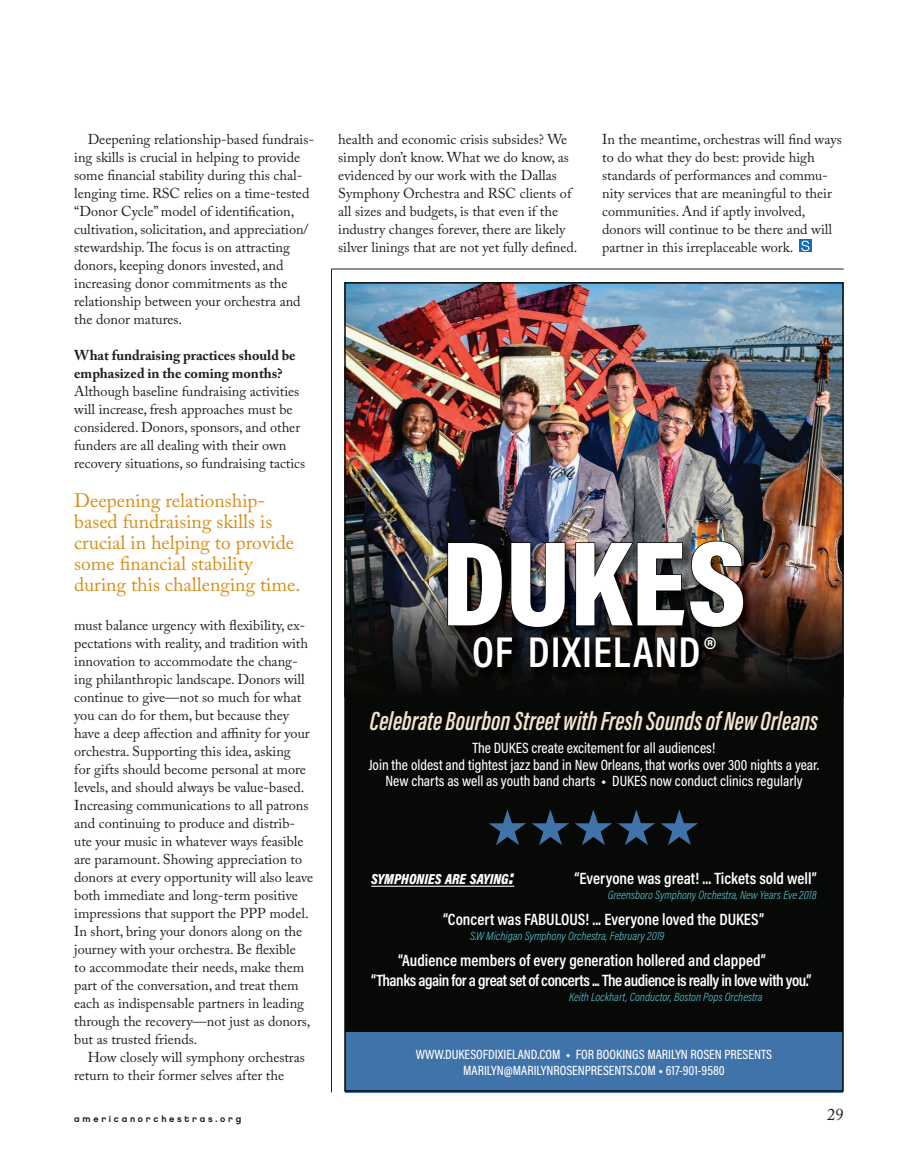
<style>
.page{position:relative;width:918px;height:1175px;background:#fff}
.page>*{position:absolute;margin:0;border:0;box-sizing:border-box;transform-origin:0 0}
.t1{font:900 121.95px "Acumin Pro Cond";color:#fff}
.t2{font:600 43.5px "Acumin Pro Cond";letter-spacing:.025em;color:#fff}
.t3{font:italic 600 27px "Acumin Pro Extra Cond";color:#f3e4cf}
.dept_callout{font:19.5px/21px "Adobe Caslon Pro";color:#d68e19}
.t4{font:600 16.5px/19.8px "Acumin Pro Cond";letter-spacing:-.02em;color:#fff}
.t5{font:600 16.5px "Acumin Pro Cond";color:#fff}
.t6{font:16.5px "Adobe Caslon Pro";color:#231f20}
.t7{font:500 15px/16.5px "Acumin Pro Cond";color:#fff;text-align:center}
.t8{font:italic 900 14.7px "Acumin Pro Cond";color:#fff}
.dept_body_no_indent{font:14.25px/18px "Adobe Caslon Pro";color:#231f20}
.dept_body{font:14.25px/18px "Adobe Caslon Pro";color:#231f20}
.t9{font:500 13.5px/16.2px "Acumin Pro Cond";color:#fff;text-align:center}
.t10{font:italic 300 12px "Acumin Pro Cond";color:#57c6d4}
.t11{font:9px "Chalet New York Nineteen Eighty";letter-spacing:.3em;color:#231f20}
.s1{font-weight:700}
.s2{font-size:21px}
</style>
<div class="page">
<svg style="left:800px;top:240px;width:12px;height:12px"></svg>
<svg style="left:801px;top:240px;width:8px;height:11px"></svg>
<div style="left:345px;top:694px;width:498px;height:398px;background:#070907"></div>
<div style="left:345px;top:1031px;width:498px;height:61px;background:#4173ab"></div>
<img style="left:347px;top:285px;width:494px;height:296px">
<img style="left:347px;top:581px;width:147px;height:113px">
<img style="left:756px;top:581px;width:85px;height:77px">
<div style="left:494px;top:680px;width:249px;height:14px;background:#090b09"></div>
<img style="left:743px;top:658px;width:98px;height:36px">
<hr style="left:371px;top:885px;width:143px;height:1px;background:#fff">
<svg style="left:489px;top:809px;width:37px;height:36px"></svg>
<svg style="left:532px;top:809px;width:37px;height:36px"></svg>
<svg style="left:575px;top:809px;width:37px;height:36px"></svg>
<svg style="left:618px;top:809px;width:37px;height:36px"></svg>
<svg style="left:661px;top:809px;width:37px;height:36px"></svg>
<img style="left:445px;top:538px;width:311px;height:142px">
<img style="left:447px;top:540px;width:298px;height:132px">
<hr style="left:331px;top:269px;width:1px;height:823px;background:#231f20">
<hr style="left:332px;top:269px;width:512px;height:1px;background:#231f20">
<p class="dept_body" style="left:74px;top:130px;width:241px;text-indent:13px">Deepening relationship-based fundrais&shy;ing skills is crucial in helping to provide some financial stability during this chal&shy;lenging time. RSC relies on a time-tested “Donor Cycle” model of identification, cultivation, solicitation, and appreciation/ stewardship. The focus is on attracting donors, keeping donors invested, and increasing donor commitments as the relationship between your orchestra and the donor matures.</p>
<p class="dept_body_no_indent" style="left:74px;top:346px;width:232px"><span class="s1">What fundraising practices should be emphasized in the coming months?<br></span>Although baseline fundraising activities will increase, fresh approaches must be considered. Donors, sponsors, and other funders are all dealing with their own recovery situations, so fundraising tactics</p>
<p class="dept_callout" style="left:74px;top:489px;width:228px">Deepening relationship&shy;based fundraising skills is crucial in helping to provide some financial stability during this challenging time.</p>
<p class="dept_body_no_indent" style="left:74px;top:616px;width:240px">must balance urgency with flexibility, ex&shy;pectations with reality, and tradition with innovation to accommodate the chang&shy;ing philanthropic landscape. Donors will continue to give—not so much for what you can do for them, but because they have a deep affection and affinity for your orchestra. Supporting this idea, asking<br>for gifts should become personal at more levels, and should always be value-based.<br>Increasing communications to all patrons and continuing to produce and distrib&shy;ute your music in whatever ways feasible are paramount. Showing appreciation to donors at every opportunity will also leave both immediate and long-term positive impressions that support the PPP model.<br>In short, bring your donors along on the journey with your orchestra. Be flexible<br>to accommodate their needs, make them part of the conversation, and treat them each as indispensable partners in leading through the recovery—not just as donors, but as trusted friends.</p>
<p class="dept_body" style="left:74px;top:1048px;width:232px;text-indent:13px">How closely will symphony orchestras return to their former selves after the</p>
<p class="dept_body" style="left:338px;top:130px;width:241px">health and economic crisis subsides? We simply don’t know. What we do know, as evidenced by our work with the Dallas Symphony Orchestra and RSC clients of all sizes and budgets, is that even if the industry changes forever, there are likely silver linings that are not yet fully defined.</p>
<p class="dept_body" style="left:602px;top:130px;width:241px">In the meantime, orchestras will find ways to do what they do best: provide high standards of performances and commu&shy;nity services that are meaningful to their communities. And if aptly involved, donors will continue to be there and will partner in this irreplaceable work.</p>
<p class="t1" style="left:442px;top:503px;width:306px">DUKES</p>
<p class="t2" style="left:472px;top:623px;width:245px">OF DIXIELAND ®</p>
<p class="t3" style="left:370px;top:704px;width:450px">Celebrate Bourbon Street with Fresh Sounds of New Orleans</p>
<p class="t7" style="left:369px;top:739px;width:452px">The DUKES create excitement for all audiences!<br>Join the oldest and tightest jazz band in New Orleans, that works over 300 nights a year.<br>New charts as well as youth band charts ◆ DUKES now conduct clinics regularly</p>
<p class="t8" style="left:371px;top:869px;width:145px">SYMPHONIES ARE SAYING<span class="s2">:</span></p>
<p class="t5" style="left:575px;top:867px;width:244px">“Everyone was great! ... Tickets sold well”</p>
<p class="t10" style="left:608px;top:887px;width:211px">Greensboro Symphony Orchestra, New Years Eve 2018</p>
<p class="t5" style="left:443px;top:908px;width:323px">“Concert was FABULOUS! ... Everyone loved the DUKES”</p>
<p class="t10" style="left:470px;top:928px;width:196px">S.W Michigan Symphony Orchestra, February 2019</p>
<p class="t4" style="left:371px;top:950px;width:442px;text-indent:27px">“Audience members of every generation hollered and clapped” “Thanks again for a great set of concerts ... The audience is really in love with you.”</p>
<p class="t10" style="left:569px;top:989px;width:195px">Keith Lockhart, Conductor, Boston Pops Orchestra</p>
<p class="t9" style="left:416px;top:1045px;width:358px">WWW.DUKESOFDIXIELAND.COM ◆ FOR BOOKINGS MARILYN ROSEN PRESENTS<br>MARILYN@MARILYNROSENPRESENTS.COM ◆ 617-901-9580</p>
<p class="t11" style="left:74px;top:1113px;width:169px">americanorchestras.org</p>
<p class="t6" style="left:827px;top:1104px;width:18px">29</p>
</div>
